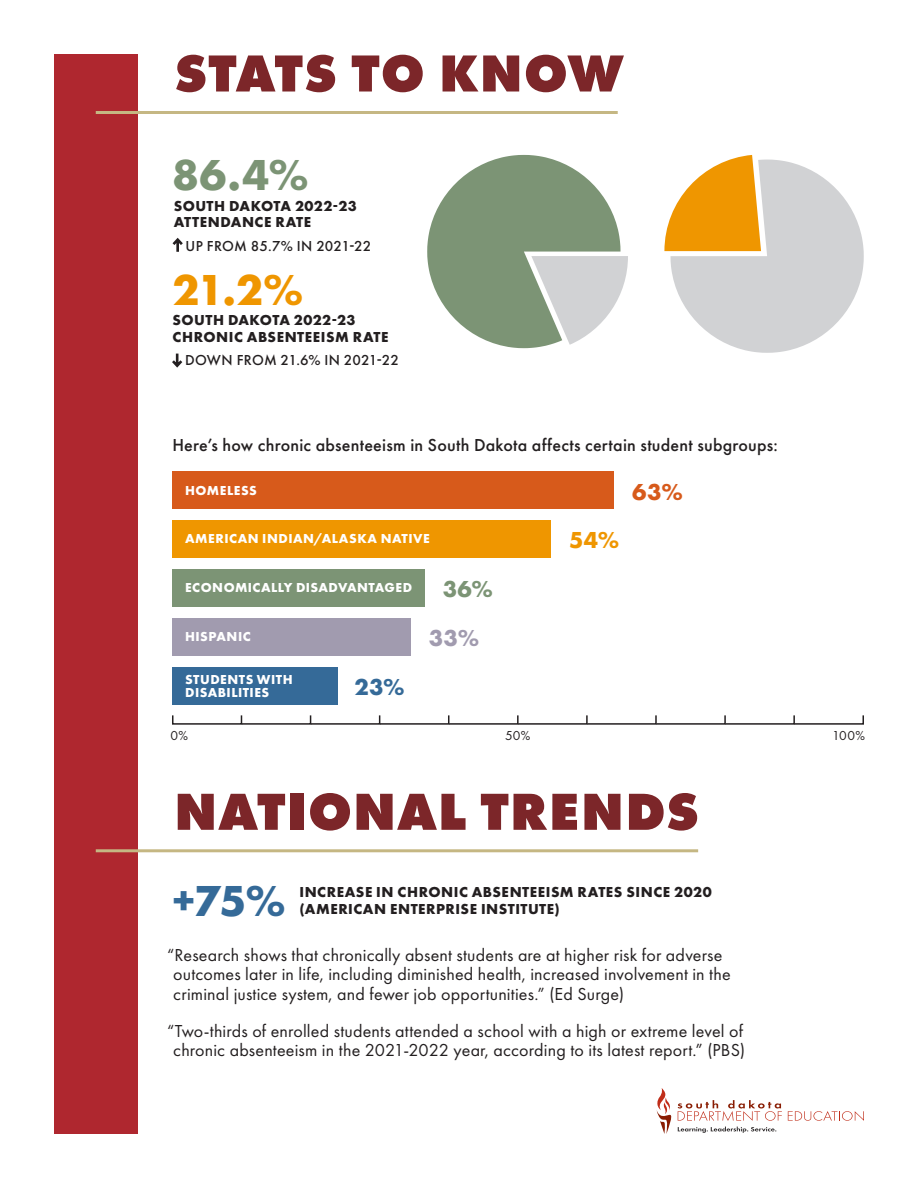
<style>
.page{position:relative;width:918px;height:1188px;background:#fff}
.page>*{position:absolute;margin:0;border:0;box-sizing:border-box;transform-origin:0 0}
.t1{font:800 54px "Futura PT";letter-spacing:.015em;color:#7c2629}
.t2{font:700 45px "Futura PT";color:#ef9600}
.t3{font:700 45px "Futura PT";color:#7c9475}
.t4{font:700 45px "Futura PT";color:#356a98}
.t5{font:700 24px "Futura PT";color:#ef9600}
.t6{font:700 24px "Futura PT";color:#356a98}
.t7{font:700 24px "Futura PT";color:#d75a1b}
.t8{font:700 24px "Futura PT";color:#7c9475}
.t9{font:700 24px "Futura PT";color:#a19baf}
.t10{font:18px/19.5px "Futura PT";letter-spacing:.01em;color:#231f20}
.t11{font:500 18px "Futura PT";letter-spacing:.015em;color:#231f20}
.t12{font:700 15px/16.5px "Futura PT";letter-spacing:.03em;color:#231f20}
.t13{font:500 15px "Futura PT";letter-spacing:.01em;color:#231f20}
.t14{font:700 13.5px "Futura PT";letter-spacing:.035em;color:#fff}
.t15{font:13.5px "Futura PT";color:#231f20}
</style>
<div class="page">
<svg style="left:427px;top:155px;width:201px;height:193px"></svg>
<svg style="left:664px;top:155px;width:200px;height:198px"></svg>
<div style="left:54px;top:54px;width:84px;height:1080px;background:#af272f"></div>
<svg style="left:788px;top:1111px;width:76px;height:10px"></svg>
<svg style="left:656px;top:1088px;width:126px;height:46px"></svg>
<hr style="left:96px;top:111px;width:522px;height:3px;background:#c5b783">
<hr style="left:96px;top:849px;width:602px;height:3px;background:#c5b783">
<div style="left:172px;top:520px;width:379px;height:38px;background:#ef9600"></div>
<div style="left:172px;top:667px;width:166px;height:37px;background:#356a98"></div>
<div style="left:172px;top:471px;width:442px;height:38px;background:#d75a1b"></div>
<div style="left:172px;top:569px;width:253px;height:38px;background:#7c9475"></div>
<div style="left:172px;top:618px;width:239px;height:38px;background:#a19baf"></div>
<svg style="left:172px;top:353px;width:11px;height:15px"></svg>
<svg style="left:172px;top:237px;width:11px;height:15px"></svg>
<div style="left:172px;top:715px;width:70px;height:10px;border:2px solid #231f20"></div>
<svg style="left:240px;top:715px;width:624px;height:10px"></svg>
<p class="t1" style="left:174px;top:39px;width:451px">STATS TO KNOW</p>
<p class="t3" style="left:172px;top:146px;width:138px">86.4%</p>
<p class="t12" style="left:174px;top:197px;width:184px">SOUTH DAKOTA 2022-23<br>ATTENDANCE RATE</p>
<p class="t13" style="left:186px;top:237px;width:187px">UP FROM 85.7% IN 2021-22</p>
<p class="t2" style="left:173px;top:261px;width:133px">21.2%</p>
<p class="t12" style="left:173px;top:312px;width:217px">SOUTH DAKOTA 2022-23<br>CHRONIC ABSENTEEISM RATE</p>
<p class="t13" style="left:185px;top:351px;width:215px">DOWN FROM 21.6% IN 2021-22</p>
<p class="t11" style="left:172px;top:434px;width:607px">Here’s how chronic absenteeism in South Dakota affects certain student subgroups:</p>
<p class="t14" style="left:185px;top:481px;width:73px">HOMELESS</p>
<p class="t7" style="left:632px;top:476px;width:52px">63%</p>
<p class="t14" style="left:185px;top:530px;width:246px">AMERICAN INDIAN/ALASKA NATIVE</p>
<p class="t5" style="left:569px;top:525px;width:52px">54%</p>
<p class="t14" style="left:185px;top:579px;width:229px">ECONOMICALLY DISADVANTAGED</p>
<p class="t8" style="left:443px;top:574px;width:52px">36%</p>
<p class="t14" style="left:185px;top:628px;width:67px">HISPANIC</p>
<p class="t9" style="left:429px;top:622px;width:52px">33%</p>
<p class="t14" style="left:185px;top:671px;width:109px">STUDENTS WITH</p>
<p class="t14" style="left:185px;top:684px;width:86px">DISABILITIES</p>
<p class="t6" style="left:354px;top:671px;width:52px">23%</p>
<p class="t15" style="left:171px;top:727px;width:19px">0%</p>
<p class="t15" style="left:505px;top:727px;width:27px">50%</p>
<p class="t15" style="left:832px;top:727px;width:34px">100%</p>
<p class="t1" style="left:174px;top:777px;width:527px">NATIONAL TRENDS</p>
<p class="t4" style="left:173px;top:872px;width:115px">+75%</p>
<p class="t12" style="left:299px;top:884px;width:414px">INCREASE IN CHRONIC ABSENTEEISM RATES SINCE 2020 (AMERICAN ENTERPRISE INSTITUTE)</p>
<p class="t10" style="left:173px;top:945px;width:559px;text-indent:-6px">“Research shows that chronically absent students are at higher risk for adverse outcomes later in life, including diminished health, increased involvement in the criminal justice system, and fewer job opportunities.” (Ed Surge)</p>
<p class="t10" style="left:167px;top:1021px;width:580px;text-align:center">“Two-thirds of enrolled students attended a school with a high or extreme level of chronic absenteeism in the 2021-2022 year, according to its latest report.” (PBS)</p>
</div>
